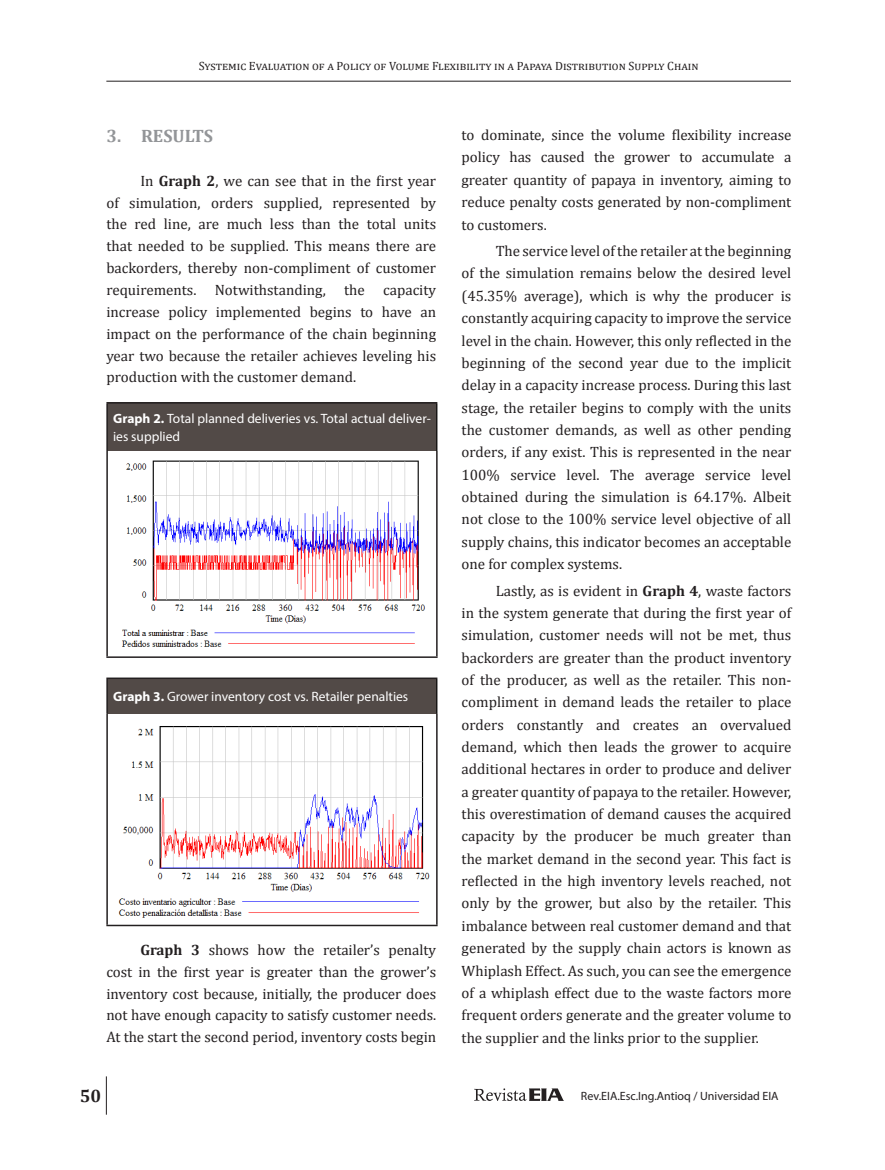
<style>
.page{position:relative;width:885px;height:1170px;background:#fff}
.page>*{position:absolute;margin:0;border:0;box-sizing:border-box;transform-origin:0 0}
.t1{font:700 18px "Cambria";color:#939598}
.t2{font:700 18px "Cambria";color:#231f20}
.t3{font:15px/22.4px "Cambria";color:#231f20;text-align:justify}
.t4{font:13.5px/18px "Myriad Pro";color:#fff}
.t5{font:12px "Cambria";color:#231f20}
.t6{font:12px "Myriad Pro";color:#231f20}
.s1{font-weight:700}
</style>
<div class="page">
<hr style="left:106px;top:81px;width:684px;height:1px;background:#231f20">
<hr style="left:106px;top:1076px;width:1px;height:38px;background:#231f20">
<svg style="left:474px;top:1088px;width:90px;height:12px"></svg>
<div style="left:107px;top:403px;width:330px;height:48px;background:#524a47"></div>
<hr style="left:106px;top:451px;width:2px;height:205px;background:#231f20">
<hr style="left:436px;top:451px;width:1px;height:205px;background:#231f20">
<hr style="left:106px;top:656px;width:331px;height:2px;background:#231f20">
<hr style="left:106px;top:403px;width:2px;height:48px;background:#231f20">
<hr style="left:106px;top:402px;width:331px;height:1px;background:#231f20">
<hr style="left:436px;top:403px;width:1px;height:48px;background:#000">
<img style="left:122px;top:460px;width:303px;height:187px">
<div style="left:107px;top:678px;width:330px;height:35px;background:#524a47"></div>
<hr style="left:106px;top:713px;width:2px;height:211px;background:#231f20">
<hr style="left:436px;top:713px;width:1px;height:211px;background:#231f20">
<hr style="left:106px;top:924px;width:331px;height:2px;background:#231f20">
<hr style="left:106px;top:679px;width:2px;height:34px;background:#231f20">
<hr style="left:106px;top:677px;width:331px;height:2px;background:#231f20">
<hr style="left:436px;top:679px;width:1px;height:34px;background:#000">
<img style="left:118px;top:726px;width:312px;height:192px">
<p class="t5" style="left:199px;top:59px;width:501px">Systemic Evaluation of a Policy of Volume Flexibility in a Papaya Distribution Supply Chain</p>
<p class="t1" style="left:106px;top:124px;width:108px">3. RESULTS</p>
<p class="t3" style="left:106px;top:169px;width:331px;line-height:21.9px;text-indent:34px">In <span class="s1">Graph 2</span>, we can see that in the first year of simulation, orders supplied, represented by the red line, are much less than the total units that needed to be supplied. This means there are backorders, thereby non-compliment of customer requirements. Notwithstanding, the capacity increase policy implemented begins to have an impact on the performance of the chain beginning year two because the retailer achieves leveling his production with the customer demand.</p>
<p class="t4" style="left:113px;top:409px;width:319px"><span class="s1">Graph 2.</span> Total planned deliveries vs. Total actual deliver&shy;ies supplied</p>
<p class="t4" style="left:113px;top:687px;width:297px"><span class="s1">Graph 3.</span> Grower inventory cost vs. Retailer penalties</p>
<p class="t3" style="left:106px;top:938px;width:331px;line-height:21.9px;text-indent:34px"><span class="s1">Graph 3</span> shows how the retailer’s penalty cost in the first year is greater than the grower’s inventory cost because, initially, the producer does not have enough capacity to satisfy customer needs.<br>At the start the second period, inventory costs begin</p>
<p class="t2" style="left:80px;top:1082px;width:23px">50</p>
<p class="t3" style="left:461px;top:124px;width:331px">to dominate, since the volume flexibility increase policy has caused the grower to accumulate a greater quantity of papaya in inventory, aiming to reduce penalty costs generated by non-compliment to customers.</p>
<p class="t3" style="left:461px;top:240px;width:331px;text-indent:34px">The service level of the retailer at the beginning of the simulation remains below the desired level (45.35% average), which is why the producer is constantly acquiring capacity to improve the service level in the chain. However, this only reflected in the beginning of the second year due to the implicit delay in a capacity increase process. During this last stage, the retailer begins to comply with the units the customer demands, as well as other pending orders, if any exist. This is represented in the near 100% service level. The average service level obtained during the simulation is 64.17%. Albeit not close to the 100% service level objective of all supply chains, this indicator becomes an acceptable one for complex systems.</p>
<p class="t3" style="left:461px;top:579px;width:331px;text-indent:34px">Lastly, as is evident in <span class="s1">Graph 4</span>, waste factors in the system generate that during the first year of simulation, customer needs will not be met, thus backorders are greater than the product inventory of the producer, as well as the retailer. This non&shy;compliment in demand leads the retailer to place orders constantly and creates an overvalued demand, which then leads the grower to acquire additional hectares in order to produce and deliver a greater quantity of papaya to the retailer. However, this overestimation of demand causes the acquired capacity by the producer be much greater than the market demand in the second year. This fact is reflected in the high inventory levels reached, not only by the grower, but also by the retailer. This imbalance between real customer demand and that generated by the supply chain actors is known as Whiplash Effect. As such, you can see the emergence of a whiplash effect due to the waste factors more frequent orders generate and the greater volume to the supplier and the links prior to the supplier.</p>
<p class="t6" style="left:581px;top:1087px;width:199px">Rev.EIA.Esc.Ing.Antioq / Universidad EIA</p>
</div>
